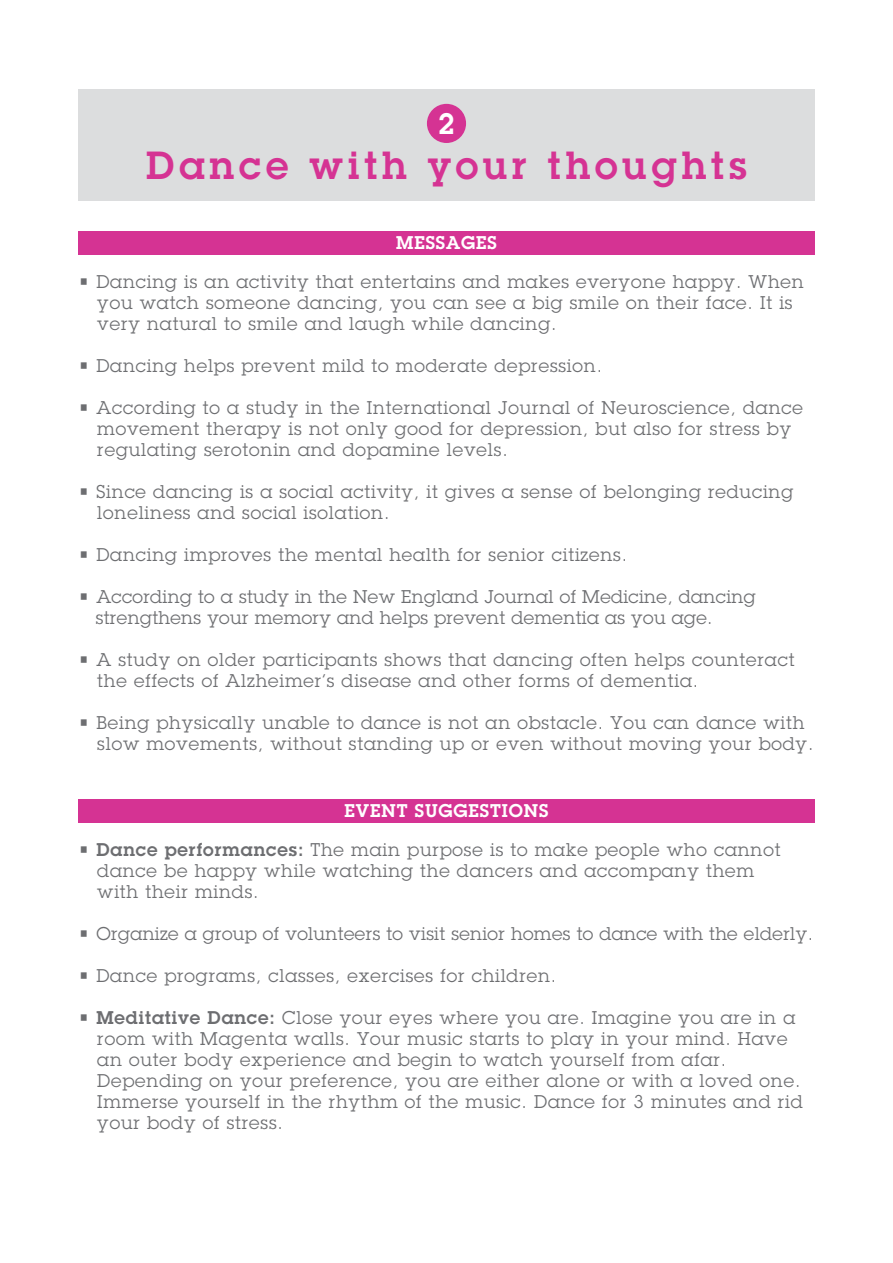
<style>
.page{position:relative;width:893px;height:1263px;background:#fff}
.page>*{position:absolute;margin:0;border:0;box-sizing:border-box;transform-origin:0 0}
.t1{font:700 38.4px "Lubalin Graph";letter-spacing:.125em;color:#d53393}
.t2{font:700 28.8px "Lubalin Graph";color:#fff}
.t3{font:18px/21px "Lubalin Graph";letter-spacing:.05em;color:#6d6e71}
.t4{font:18px/21px "Lubalin Graph";letter-spacing:.025em;color:#6d6e71}
.t5{font:700 18px "Lubalin Graph";letter-spacing:.05em;color:#fff}
.s1{font-weight:700}
</style>
<div class="page">
<div style="left:78px;top:89px;width:737px;height:112px;background:#dcddde"></div>
<div style="left:78px;top:231px;width:737px;height:24px;background:#d53393"></div>
<div style="left:427px;top:104px;width:39px;height:39px;background:#d53393;border-radius:50%"></div>
<div style="left:78px;top:799px;width:737px;height:24px;background:#d53393"></div>
<h2 class="t2" style="left:438px;top:104px;width:18px">2</h2>
<h1 class="t1" style="left:146px;top:140px;width:602px">Dance with your thoughts</h1>
<p class="t5" style="left:396px;top:231px;width:102px">MESSAGES</p>
<p class="t3" style="left:97px;top:271px;width:708px;text-indent:-19px">• Dancing is an activity that entertains and makes everyone happy. When you watch someone dancing, you can see a big smile on their face. It is very natural to smile and laugh while dancing.</p>
<p class="t3" style="left:78px;top:355px;width:525px">• Dancing helps prevent mild to moderate depression.</p>
<p class="t3" style="left:97px;top:397px;width:707px;text-indent:-19px">• According to a study in the International Journal of Neuroscience, dance movement therapy is not only good for depression, but also for stress by regulating serotonin and dopamine levels.</p>
<p class="t3" style="left:97px;top:481px;width:697px;text-indent:-19px">• Since dancing is a social activity, it gives a sense of belonging reducing loneliness and social isolation.</p>
<p class="t3" style="left:78px;top:544px;width:550px">• Dancing improves the mental health for senior citizens.</p>
<p class="t4" style="left:96px;top:586px;width:661px;text-indent:-17px">• According to a study in the New England Journal of Medicine, dancing strengthens your memory and helps prevent dementia as you age.</p>
<p class="t3" style="left:97px;top:649px;width:699px;text-indent:-19px">• A study on older participants shows that dancing often helps counteract the effects of Alzheimer’s disease and other forms of dementia.</p>
<p class="t3" style="left:97px;top:712px;width:718px;text-indent:-19px">• Being physically unable to dance is not an obstacle. You can dance with slow movements, without standing up or even without moving your body.</p>
<p class="t5" style="left:345px;top:799px;width:205px">EVENT SUGGESTIONS</p>
<p class="t3" style="left:97px;top:839px;width:685px;text-indent:-19px">• <span class="s1">Dance performances:</span> The main purpose is to make people who cannot dance be happy while watching the dancers and accompany them with their minds.</p>
<p class="t4" style="left:78px;top:923px;width:736px">• Organize a group of volunteers to visit senior homes to dance with the elderly.</p>
<p class="t3" style="left:78px;top:965px;width:479px">• Dance programs, classes, exercises for children.</p>
<p class="t3" style="left:97px;top:1007px;width:707px;text-indent:-19px">• <span class="s1">Meditative Dance:</span> Close your eyes where you are. Imagine you are in a room with Magenta walls. Your music starts to play in your mind. Have an outer body experience and begin to watch yourself from afar.<br>Depending on your preference, you are either alone or with a loved one.<br>Immerse yourself in the rhythm of the music. Dance for 3 minutes and rid your body of stress.</p>
</div>
